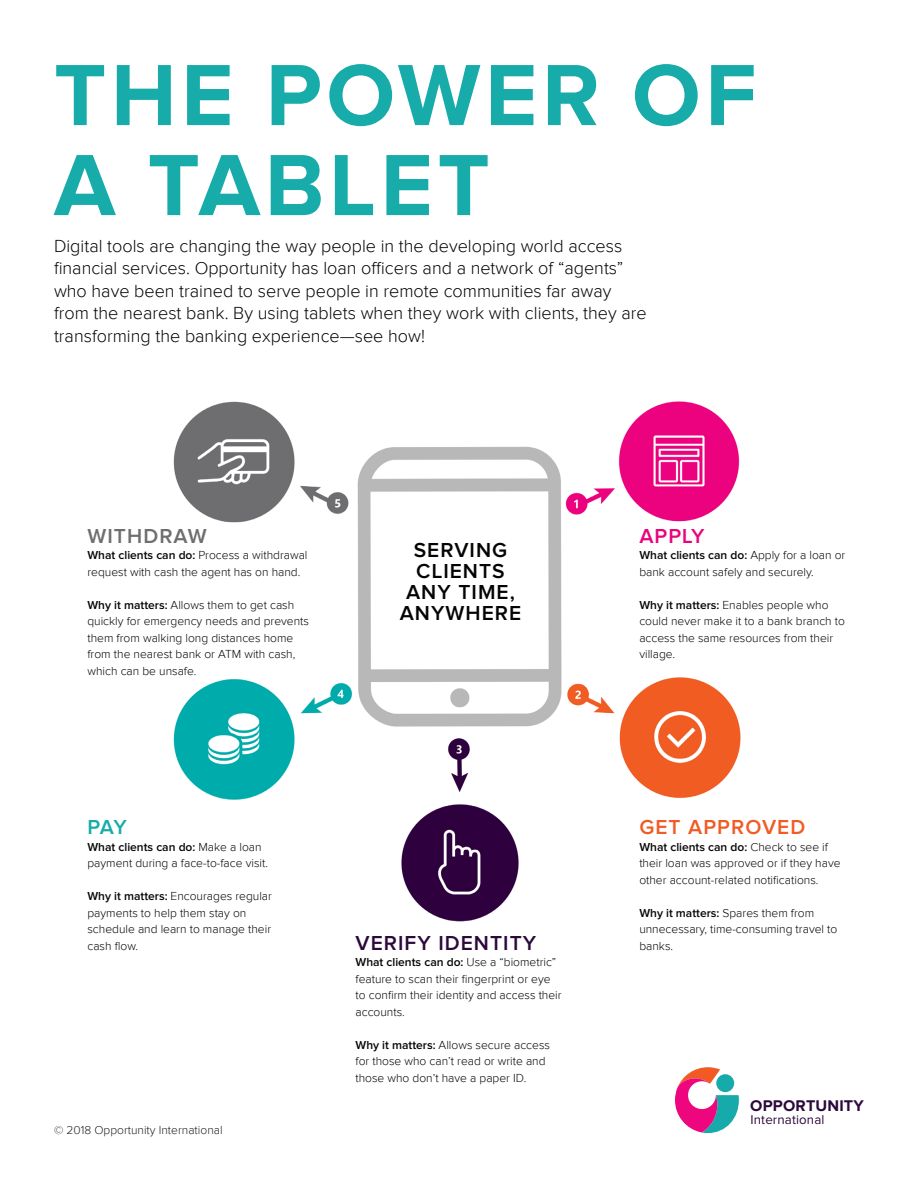
<style>
.page{position:relative;width:918px;height:1188px;background:#fff}
.page>*{position:absolute;margin:0;border:0;box-sizing:border-box;transform-origin:0 0}
.t1{font:700 90px/90px "Proxima Nova";letter-spacing:.05em;color:#17abaa}
.t2{font:600 21px/21px "Proxima Nova";letter-spacing:.05em;color:#040503}
.t3{font:600 21px "Proxima Nova";letter-spacing:.05em;color:#2c093b}
.t4{font:600 21px "Proxima Nova";letter-spacing:.05em;color:#f15b24}
.t5{font:600 21px "Proxima Nova";letter-spacing:.05em;color:#6e6d70}
.t6{font:600 21px "Proxima Nova";letter-spacing:.05em;color:#ea037d}
.t7{font:600 21px "Proxima Nova";color:#17abaa}
.t8{font:300 18px/22.5px "Proxima Nova";color:#040503}
.t9{font:700 16.05px "Proxima Nova";letter-spacing:.01em;color:#2c093b}
.t10{font:13.35px "Proxima Nova";letter-spacing:.01em;color:#2c093b}
.t11{font:300 12px/16.5px "Proxima Nova";color:#040503}
.t12{font:300 12px "Proxima Nova";color:#231f20}
.s1{font-weight:600}
</style>
<div class="page">
<img style="left:173px;top:401px;width:568px;height:521px">
<svg style="left:675px;top:1067px;width:64px;height:66px"></svg>
<div style="left:716px;top:1074px;width:18px;height:18px;background:#16abaa;border-radius:50%"></div>
<p class="t1" style="left:54px;top:52px;width:704px">THE POWER OF<br>A TABLET</p>
<p class="t8" style="left:54px;top:235px;width:594px">Digital tools are changing the way people in the developing world access financial services. Opportunity has loan officers and a network of “agents” who have been trained to serve people in remote communities far away from the nearest bank. By using tablets when they work with clients, they are transforming the banking experience—see how!</p>
<p class="t5" style="left:87px;top:526px;width:121px">WITHDRAW</p>
<p class="t11" style="left:87px;top:547px;width:222px"><span class="s1">What clients can do:</span> Process a withdrawal request with cash the agent has on hand.</p>
<p class="t11" style="left:87px;top:596px;width:223px"><span class="s1">Why it matters:</span> Allows them to get cash quickly for emergency needs and prevents them from walking long distances home from the nearest bank or ATM with cash, which can be unsafe.</p>
<p class="t2" style="left:414px;top:540px;width:95px">SERVING<br>CLIENTS</p>
<p class="t2" style="left:400px;top:582px;width:123px;text-align:center">ANY TIME,<br>ANYWHERE</p>
<p class="t6" style="left:639px;top:526px;width:67px">APPLY</p>
<p class="t11" style="left:639px;top:547px;width:208px"><span class="s1">What clients can do:</span> Apply for a loan or bank account safely and securely.</p>
<p class="t11" style="left:639px;top:596px;width:207px"><span class="s1">Why it matters:</span> Enables people who could never make it to a bank branch to access the same resources from their village.</p>
<p class="t7" style="left:87px;top:817px;width:41px">PAY</p>
<p class="t11" style="left:87px;top:838px;width:182px"><span class="s1">What clients can do:</span> Make a loan payment during a face-to-face visit.</p>
<p class="t11" style="left:87px;top:888px;width:186px"><span class="s1">Why it matters:</span> Encourages regular payments to help them stay on schedule and learn to manage their cash flow.</p>
<p class="t12" style="left:54px;top:1123px;width:170px">© 2018 Opportunity International</p>
<p class="t4" style="left:639px;top:817px;width:167px">GET APPROVED</p>
<p class="t11" style="left:639px;top:838px;width:203px"><span class="s1">What clients can do:</span> Check to see if their loan was approved or if they have other account-related notifications.</p>
<p class="t11" style="left:639px;top:904px;width:200px"><span class="s1">Why it matters:</span> Spares them from unnecessary, time-consuming travel to</p>
<p class="t3" style="left:356px;top:933px;width:182px">VERIFY IDENTITY</p>
<p class="t11" style="left:639px;top:937px;width:35px">banks.</p>
<p class="t11" style="left:356px;top:954px;width:208px"><span class="s1">What clients can do:</span> Use a “biometric” feature to scan their fingerprint or eye to confirm their identity and access their accounts.</p>
<p class="t11" style="left:356px;top:1036px;width:196px"><span class="s1">Why it matters:</span> Allows secure access for those who can’t read or write and those who don’t have a paper ID.</p>
<p class="t9" style="left:750px;top:1096px;width:115px">OPPORTUNITY</p>
<p class="t10" style="left:751px;top:1112px;width:75px">International</p>
</div>
